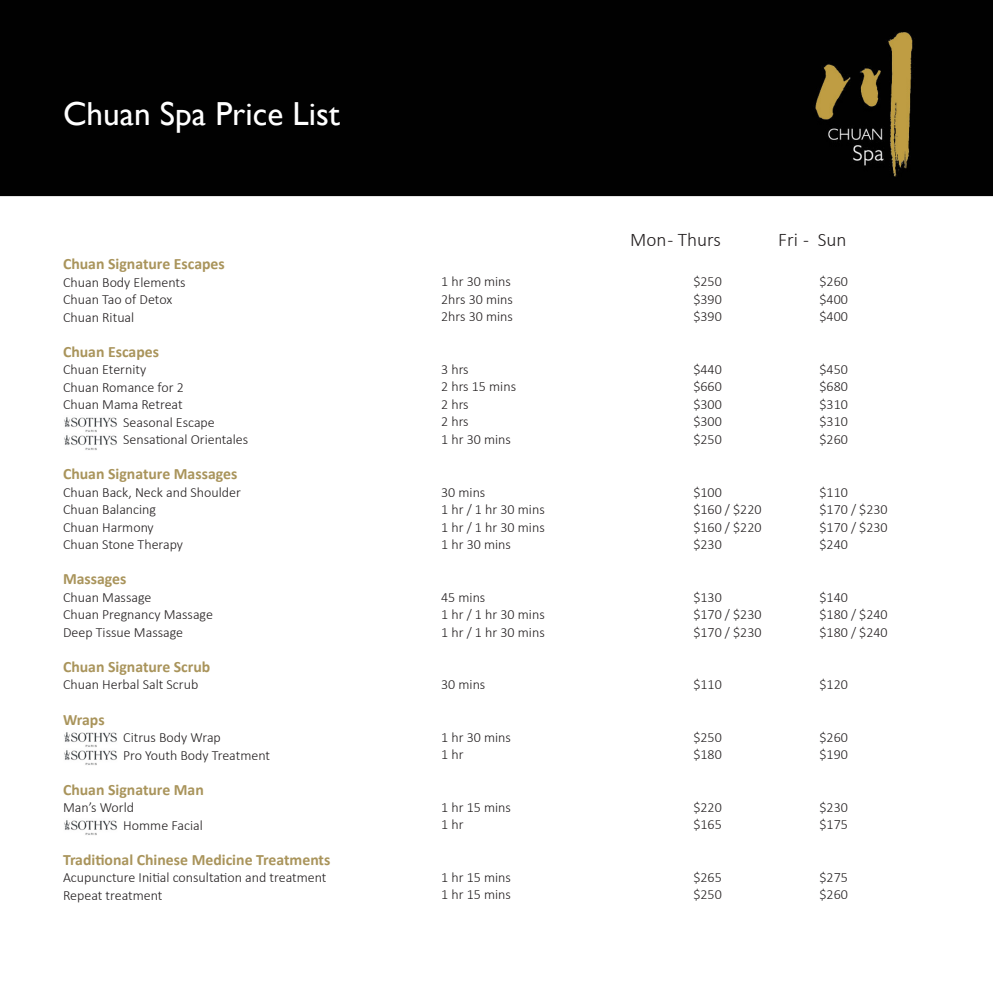
<style>
.page{position:relative;width:993px;height:993px;background:#fff}
.page>*{position:absolute;margin:0;border:0;box-sizing:border-box;transform-origin:0 0}
.t1{font:33.25px "Gill Sans";color:#fff}
.t2{font:300 19.25px "Calibri";color:#231f20}
.t3{font:700 15.75px "Calibri";color:#a9945b}
.t4{font:300 14px "Calibri";color:#231f20}
</style>
<div class="page">
<div style="left:0;top:0;width:992px;height:196px;background:#010101"></div>
<img style="left:793px;top:25px;width:136px;height:153px">
<img style="left:64px;top:417px;width:53px;height:33px">
<img style="left:64px;top:732px;width:53px;height:33px">
<img style="left:64px;top:820px;width:53px;height:15px">
<p class="t1" style="left:63px;top:94px;width:278px">Chuan Spa Price List</p>
<p class="t3" style="left:63px;top:253px;width:163px">Chuan Signature Escapes</p>
<p class="t4" style="left:63px;top:273px;width:124px">Chuan Body Elements</p>
<p class="t4" style="left:63px;top:291px;width:111px">Chuan Tao of Detox</p>
<p class="t4" style="left:63px;top:308px;width:73px">Chuan Ritual</p>
<p class="t3" style="left:63px;top:340px;width:97px">Chuan Escapes</p>
<p class="t4" style="left:63px;top:361px;width:85px">Chuan Eternity</p>
<p class="t4" style="left:63px;top:378px;width:122px">Chuan Romance for 2</p>
<p class="t4" style="left:63px;top:396px;width:121px">Chuan Mama Retreat</p>
<p class="t4" style="left:123px;top:413px;width:93px">Seasonal Escape</p>
<p class="t4" style="left:123px;top:431px;width:126px">Sensational Orientales</p>
<p class="t3" style="left:63px;top:463px;width:176px">Chuan Signature Massages</p>
<p class="t4" style="left:63px;top:483px;width:179px">Chuan Back, Neck and Shoulder</p>
<p class="t4" style="left:63px;top:501px;width:95px">Chuan Balancing</p>
<p class="t4" style="left:63px;top:518px;width:92px">Chuan Harmony</p>
<p class="t4" style="left:63px;top:536px;width:122px">Chuan Stone Therapy</p>
<p class="t3" style="left:63px;top:568px;width:65px">Massages</p>
<p class="t4" style="left:63px;top:588px;width:90px">Chuan Massage</p>
<p class="t4" style="left:63px;top:606px;width:151px">Chuan Pregnancy Massage</p>
<p class="t4" style="left:63px;top:623px;width:122px">Deep Tissue Massage</p>
<p class="t3" style="left:63px;top:655px;width:149px">Chuan Signature Scrub</p>
<p class="t4" style="left:63px;top:676px;width:137px">Chuan Herbal Salt Scrub</p>
<p class="t3" style="left:63px;top:708px;width:43px">Wraps</p>
<p class="t4" style="left:123px;top:728px;width:99px">Citrus Body Wrap</p>
<p class="t4" style="left:123px;top:746px;width:148px">Pro Youth Body Treatment</p>
<p class="t3" style="left:63px;top:778px;width:142px">Chuan Signature Man</p>
<p class="t4" style="left:63px;top:798px;width:73px">Man’s World</p>
<p class="t4" style="left:123px;top:816px;width:81px">Homme Facial</p>
<p class="t3" style="left:63px;top:848px;width:269px">Traditional Chinese Medicine Treatments</p>
<p class="t4" style="left:63px;top:868px;width:265px">Acupuncture Initial consultation and treatment</p>
<p class="t4" style="left:63px;top:886px;width:101px">Repeat treatment</p>
<p class="t2" style="left:630px;top:227px;width:92px">Mon - Thurs</p>
<p class="t2" style="left:778px;top:227px;width:70px">Fri - Sun</p>
<p class="t4" style="left:441px;top:273px;width:71px">1 hr 30 mins</p>
<p class="t4" style="left:693px;top:273px;width:30px">$250</p>
<p class="t4" style="left:819px;top:273px;width:30px">$260</p>
<p class="t4" style="left:441px;top:290px;width:73px">2hrs 30 mins</p>
<p class="t4" style="left:693px;top:290px;width:30px">$390</p>
<p class="t4" style="left:819px;top:290px;width:30px">$400</p>
<p class="t4" style="left:441px;top:308px;width:73px">2hrs 30 mins</p>
<p class="t4" style="left:693px;top:308px;width:30px">$390</p>
<p class="t4" style="left:819px;top:308px;width:30px">$400</p>
<p class="t4" style="left:441px;top:360px;width:29px">3 hrs</p>
<p class="t4" style="left:693px;top:360px;width:30px">$440</p>
<p class="t4" style="left:819px;top:360px;width:30px">$450</p>
<p class="t4" style="left:441px;top:378px;width:76px">2 hrs 15 mins</p>
<p class="t4" style="left:693px;top:378px;width:30px">$660</p>
<p class="t4" style="left:819px;top:378px;width:30px">$680</p>
<p class="t4" style="left:441px;top:395px;width:29px">2 hrs</p>
<p class="t4" style="left:693px;top:395px;width:30px">$300</p>
<p class="t4" style="left:819px;top:395px;width:30px">$310</p>
<p class="t4" style="left:441px;top:413px;width:29px">2 hrs</p>
<p class="t4" style="left:693px;top:413px;width:30px">$300</p>
<p class="t4" style="left:819px;top:413px;width:30px">$310</p>
<p class="t4" style="left:441px;top:430px;width:71px">1 hr 30 mins</p>
<p class="t4" style="left:693px;top:430px;width:30px">$250</p>
<p class="t4" style="left:819px;top:430px;width:30px">$260</p>
<p class="t4" style="left:441px;top:483px;width:46px">30 mins</p>
<p class="t4" style="left:693px;top:483px;width:30px">$100</p>
<p class="t4" style="left:819px;top:483px;width:30px">$110</p>
<p class="t4" style="left:441px;top:500px;width:105px">1 hr / 1 hr 30 mins</p>
<p class="t4" style="left:693px;top:500px;width:70px">$160 / $220</p>
<p class="t4" style="left:819px;top:500px;width:70px">$170 / $230</p>
<p class="t4" style="left:441px;top:518px;width:105px">1 hr / 1 hr 30 mins</p>
<p class="t4" style="left:693px;top:518px;width:70px">$160 / $220</p>
<p class="t4" style="left:819px;top:518px;width:70px">$170 / $230</p>
<p class="t4" style="left:441px;top:535px;width:71px">1 hr 30 mins</p>
<p class="t4" style="left:693px;top:535px;width:30px">$230</p>
<p class="t4" style="left:819px;top:535px;width:30px">$240</p>
<p class="t4" style="left:441px;top:588px;width:46px">45 mins</p>
<p class="t4" style="left:693px;top:588px;width:30px">$130</p>
<p class="t4" style="left:819px;top:588px;width:30px">$140</p>
<p class="t4" style="left:441px;top:605px;width:105px">1 hr / 1 hr 30 mins</p>
<p class="t4" style="left:693px;top:605px;width:70px">$170 / $230</p>
<p class="t4" style="left:819px;top:605px;width:70px">$180 / $240</p>
<p class="t4" style="left:441px;top:623px;width:105px">1 hr / 1 hr 30 mins</p>
<p class="t4" style="left:693px;top:623px;width:70px">$170 / $230</p>
<p class="t4" style="left:819px;top:623px;width:70px">$180 / $240</p>
<p class="t4" style="left:441px;top:675px;width:46px">30 mins</p>
<p class="t4" style="left:693px;top:675px;width:30px">$110</p>
<p class="t4" style="left:819px;top:675px;width:30px">$120</p>
<p class="t4" style="left:441px;top:728px;width:71px">1 hr 30 mins</p>
<p class="t4" style="left:693px;top:728px;width:30px">$250</p>
<p class="t4" style="left:819px;top:728px;width:30px">$260</p>
<p class="t4" style="left:441px;top:745px;width:24px">1 hr</p>
<p class="t4" style="left:693px;top:745px;width:30px">$180</p>
<p class="t4" style="left:819px;top:745px;width:30px">$190</p>
<p class="t4" style="left:441px;top:798px;width:71px">1 hr 15 mins</p>
<p class="t4" style="left:693px;top:798px;width:30px">$220</p>
<p class="t4" style="left:819px;top:798px;width:30px">$230</p>
<p class="t4" style="left:441px;top:815px;width:24px">1 hr</p>
<p class="t4" style="left:693px;top:815px;width:30px">$165</p>
<p class="t4" style="left:819px;top:815px;width:30px">$175</p>
<p class="t4" style="left:441px;top:868px;width:71px">1 hr 15 mins</p>
<p class="t4" style="left:693px;top:868px;width:30px">$265</p>
<p class="t4" style="left:819px;top:868px;width:30px">$275</p>
<p class="t4" style="left:441px;top:885px;width:71px">1 hr 15 mins</p>
<p class="t4" style="left:693px;top:885px;width:30px">$250</p>
<p class="t4" style="left:819px;top:885px;width:30px">$260</p>
</div>
